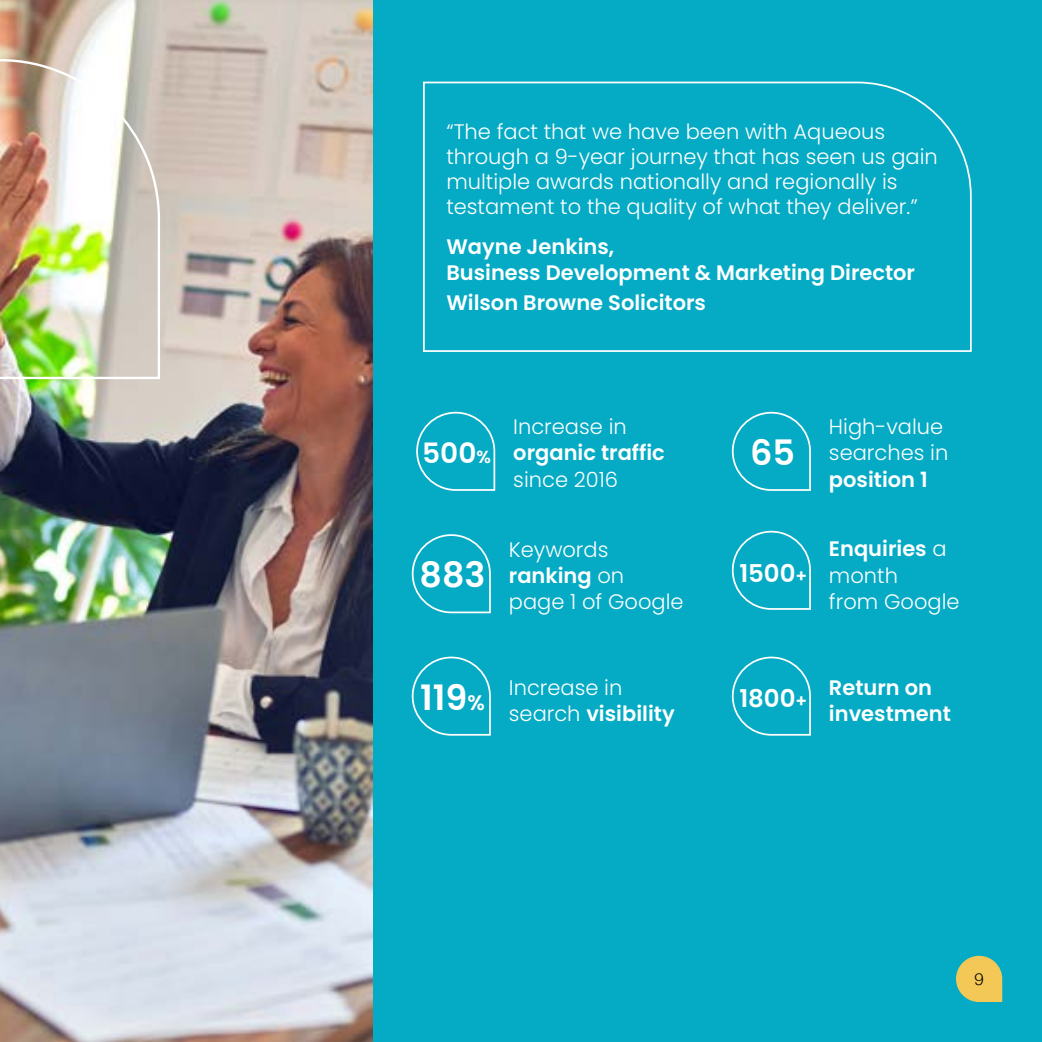
<style>
.page{position:relative;width:1042px;height:1042px;background:#fff}
.page>*{position:absolute;margin:0;border:0;box-sizing:border-box;transform-origin:0 0}
.t1{font:600 35px "Poppins";color:#fff}
.t2{font:600 28px "Poppins";color:#fff}
.t3{font:600 24.5px "Poppins";color:#fff}
.t4{font:300 21px/26.2px "Poppins";color:#fff}
.t5{font:600 21px/25.2px "Poppins";color:#fff}
.t6{font:300 16.62px "Helvetica Neue";color:#000}
.s1{font-size:17.5px}
.s2{font-weight:600}
.s3{font-size:21px}
</style>
<div class="page">
<div style="left:357px;top:0;width:685px;height:1042px;background:#05abc4"></div>
<svg style="left:956px;top:956px;width:46px;height:46px;background:#cdc368"></svg>
<svg style="left:423px;top:81px;width:549px;height:271px"></svg>
<img style="left:0;top:0;width:372px;height:1042px">
<img style="left:0;top:59px;width:160px;height:320px">
<svg style="left:731px;top:530px;width:80px;height:80px"></svg>
<svg style="left:411px;top:534px;width:80px;height:80px"></svg>
<svg style="left:416px;top:411px;width:80px;height:80px"></svg>
<svg style="left:731px;top:411px;width:80px;height:80px"></svg>
<svg style="left:411px;top:656px;width:80px;height:80px"></svg>
<svg style="left:731px;top:656px;width:80px;height:80px"></svg>
<p class="t4" style="left:446px;top:119px;width:493px;line-height:25.2px">“The fact that we have been with Aqueous through a 9-year journey that has seen us gain multiple awards nationally and regionally is testament to the quality of what they deliver.”</p>
<p class="t5" style="left:446px;top:234px;width:470px">Wayne Jenkins,<br>Business Development &amp; Marketing Director</p>
<p class="t5" style="left:446px;top:290px;width:261px">Wilson Browne Solicitors</p>
<h2 class="t2" style="left:422px;top:436px;width:70px">500<span class="s1">%</span></h2>
<p class="t4" style="left:513px;top:414px;width:115px">Increase in</p>
<p class="t5" style="left:513px;top:440px;width:153px">organic traffic</p>
<p class="t4" style="left:513px;top:466px;width:106px">since 2016</p>
<h1 class="t1" style="left:419px;top:555px;width:67px">883</h1>
<p class="t4" style="left:509px;top:536px;width:176px">Keywords <span class="s2">ranking</span> on page 1 of Google</p>
<h1 class="t1" style="left:750px;top:432px;width:46px">65</h1>
<p class="t3" style="left:739px;top:559px;width:70px">1500<span class="s1">+</span></p>
<p class="t4" style="left:829px;top:414px;width:121px">High-value searches in</p>
<p class="t5" style="left:829px;top:467px;width:100px">position 1</p>
<p class="t4" style="left:829px;top:536px;width:132px"><span class="s2">Enquiries</span> a month<br>from Google</p>
<h1 class="t1" style="left:420px;top:677px;width:66px">119<span class="s3">%</span></h1>
<p class="t4" style="left:509px;top:675px;width:167px">Increase in search <span class="s2">visibility</span></p>
<p class="t3" style="left:739px;top:684px;width:70px">1800<span class="s1">+</span></p>
<p class="t5" style="left:829px;top:675px;width:123px;line-height:26.2px">Return on investment</p>
<p class="t6" style="left:974px;top:965px;width:11px">9</p>
</div>
